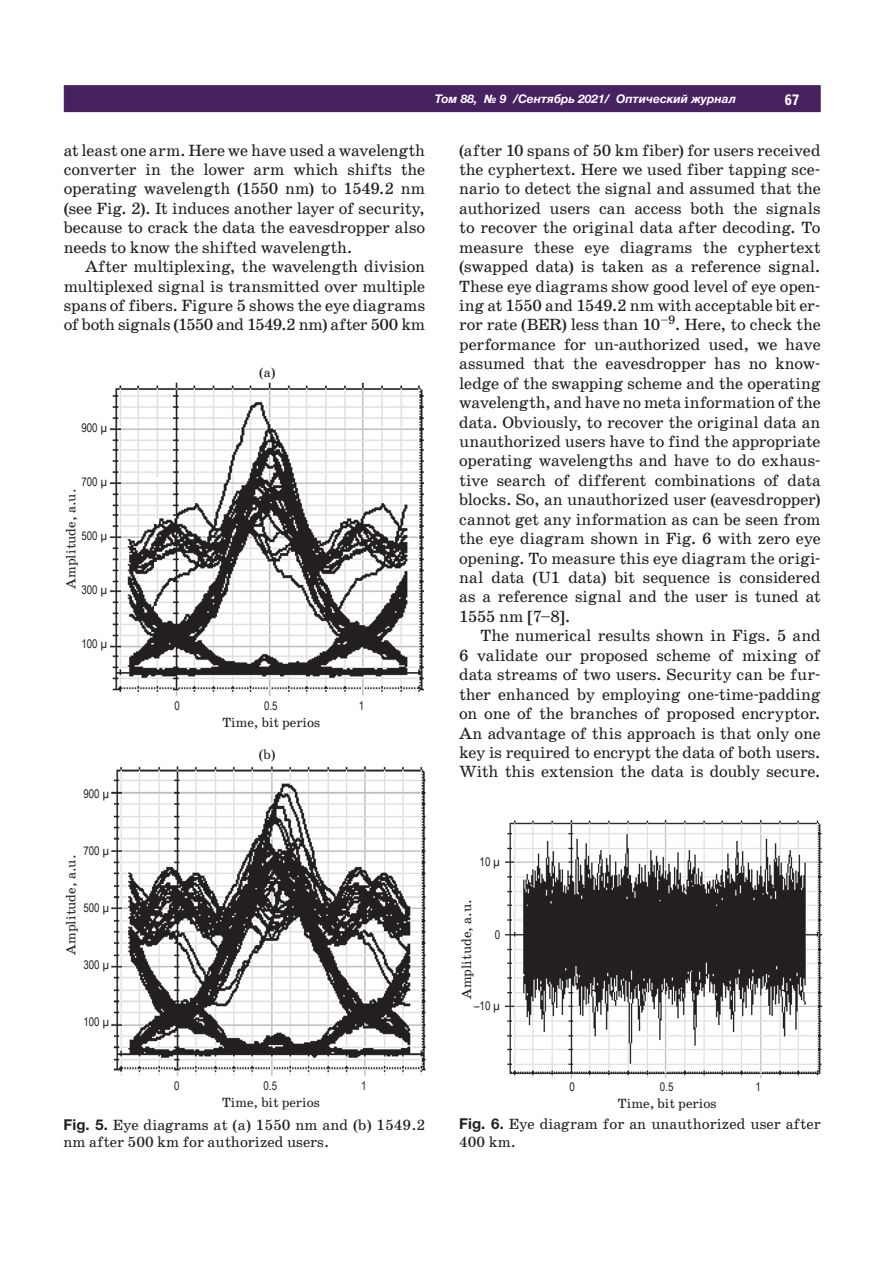
<style>
.page{position:relative;width:893px;height:1263px;background:#fff}
.page>*{position:absolute;margin:0;border:0;box-sizing:border-box;transform-origin:0 0}
.основной_текст{font:16.5px/19.5px "School Book C";letter-spacing:-.015em;color:#231f20;text-align:justify}
.Без_абзаца{font:16.5px/19.5px "School Book C";letter-spacing:-.005em;color:#231f20;text-align:justify}
.Подпись{font:15px/17.2px "School Book C";color:#231f20}
.t1{font:700 15px "Text Book C";color:#fff;scale:.9 1}
.t2{font:13.5px "School Book C";color:#231f20}
.t3{font:13.35px "School Book C";color:#231f20}
.t4{font:12px "Arial Narrow";color:#231f20}
.t5{font:italic 700 12px "Helvetica Neue Cyr";color:#fff}
.s1{font-family:"Helvetica Neue Cyr";font-weight:700}
</style>
<div class="page">
<div style="left:64px;top:85px;width:757px;height:27px;background:#482160;border:1px solid #482160"></div>
<img style="left:111px;top:766px;width:315px;height:310px">
<img style="left:109px;top:382px;width:315px;height:314px">
<svg style="left:155px;top:477px;width:4px;height:4px"></svg>
<svg style="left:155px;top:606px;width:4px;height:5px"></svg>
<svg style="left:155px;top:562px;width:4px;height:4px"></svg>
<svg style="left:155px;top:520px;width:4px;height:4px"></svg>
<img style="left:504px;top:819px;width:319px;height:260px">
<p class="t5" style="left:435px;top:92px;width:303px">Том 88, № 9 /Сентябрь 2021/ Оптический журнал</p>
<p class="t1" style="left:785px;top:91px;width:17px">67</p>
<p class="Без_абзаца" style="left:64px;top:140px;width:363px">at least one arm. Here we have used a wavelength converter in the lower arm which shifts the operating wavelength (1550 nm) to 1549.2 nm (see Fig. 2). It induces another layer of security, because to crack the data the eavesdropper also needs to know the shifted wavelength.</p>
<p class="основной_текст" style="left:64px;top:257px;width:363px;text-indent:21px">After multiplexing, the wavelength division multiplexed signal is transmitted over multiple spans of fibers. Figure 5 shows the eye diagrams of both signals (1550 and 1549.2 nm) after 500 km</p>
<p class="t4" style="left:81px;top:419px;width:27px">900 µ</p>
<p class="t4" style="left:81px;top:473px;width:27px">700 µ</p>
<p class="t3" style="left:64px;top:589px;width:101px;rotate:-90deg">Amplitude, a.u.</p>
<p class="t4" style="left:81px;top:527px;width:27px">500 µ</p>
<p class="t4" style="left:81px;top:581px;width:27px">300 µ</p>
<p class="t4" style="left:81px;top:635px;width:27px">100 µ</p>
<p class="t4" style="left:83px;top:784px;width:27px">900 µ</p>
<p class="t2" style="left:259px;top:365px;width:18px">(a)</p>
<p class="t4" style="left:175px;top:696px;width:7px">0</p>
<p class="t4" style="left:264px;top:696px;width:15px">0.5</p>
<p class="t4" style="left:359px;top:696px;width:7px">1</p>
<p class="t2" style="left:222px;top:715px;width:99px">Time, bit perios</p>
<p class="t2" style="left:259px;top:747px;width:18px">(b)</p>
<p class="основной_текст" style="left:459px;top:140px;width:363px">(after 10 spans of 50 km fiber) for users received the cyphertext. Here we used fiber tapping sce&shy;nario to detect the signal and assumed that the authorized users can access both the signals to recover the original data after decoding. To measure these eye diagrams the cyphertext (swapped data) is taken as a reference signal.<br>These eye diagrams show good level of eye open&shy;ing at 1550 and 1549.2 nm with acceptable bit er&shy;ror rate (BER) less than 10<sup>–9</sup>. Here, to check the performance for un-authorized used, we have assumed that the eavesdropper has no know&shy;ledge of the swapping scheme and the operating wavelength, and have no meta information of the data. Obviously, to recover the original data an unauthorized users have to find the appropriate operating wavelengths and have to do exhaus&shy;tive search of different combinations of data blocks. So, an unauthorized user (eavesdropper) cannot get any information as can be seen from the eye diagram shown in Fig. 6 with zero eye opening. To measure this eye diagram the origi&shy;nal data (U1 data) bit sequence is considered as a reference signal and the user is tuned at 1555 nm [7–8].</p>
<p class="основной_текст" style="left:459px;top:626px;width:363px;text-indent:21px">The numerical results shown in Figs. 5 and 6 validate our proposed scheme of mixing of data streams of two users. Security can be fur&shy;ther enhanced by employing one-time-padding on one of the branches of proposed encryptor.<br>An advantage of this approach is that only one key is required to encrypt the data of both users.<br>With this extension the data is doubly secure.</p>
<p class="t4" style="left:83px;top:841px;width:27px">700 µ</p>
<p class="t3" style="left:64px;top:954px;width:101px;rotate:-90deg">Amplitude, a.u.</p>
<p class="t4" style="left:480px;top:853px;width:22px">10 µ</p>
<p class="t2" style="left:459px;top:999px;width:101px;rotate:-90deg">Amplitude, a.u.</p>
<p class="t4" style="left:83px;top:898px;width:27px">500 µ</p>
<p class="t4" style="left:495px;top:926px;width:7px">0</p>
<p class="t4" style="left:83px;top:955px;width:27px">300 µ</p>
<p class="t4" style="left:83px;top:1012px;width:27px">100 µ</p>
<p class="t4" style="left:174px;top:1077px;width:7px">0</p>
<p class="t4" style="left:264px;top:1077px;width:15px">0.5</p>
<p class="t4" style="left:361px;top:1077px;width:7px">1</p>
<p class="t2" style="left:222px;top:1095px;width:99px">Time, bit perios</p>
<p class="Подпись" style="left:64px;top:1116px;width:363px"><span class="s1">Fig. 5.</span> Eye diagrams at (a) 1550 nm and (b) 1549.2 nm after 500 km for authorized users.</p>
<p class="t4" style="left:474px;top:997px;width:28px">–10 µ</p>
<p class="t4" style="left:569px;top:1077px;width:7px">0</p>
<p class="t4" style="left:660px;top:1077px;width:15px">0.5</p>
<p class="t4" style="left:756px;top:1077px;width:7px">1</p>
<p class="t2" style="left:618px;top:1096px;width:100px">Time, bit perios</p>
<p class="Подпись" style="left:459px;top:1116px;width:363px"><span class="s1">Fig. 6.</span> Eye diagram for an unauthorized user after<br>400 km.</p>
</div>
